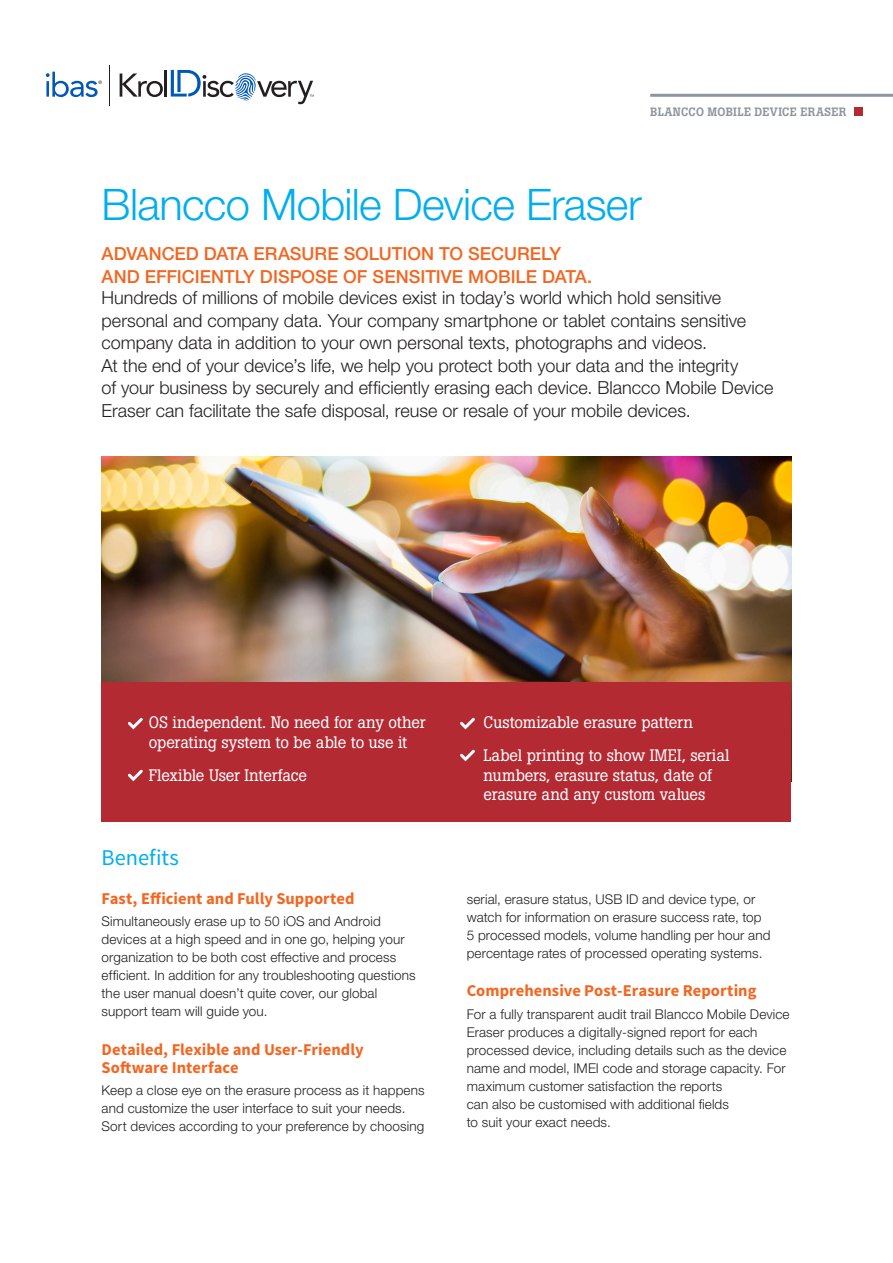
<style>
.page{position:relative;width:893px;height:1263px;background:#fff}
.page>*{position:absolute;margin:0;border:0;box-sizing:border-box;transform-origin:0 0}
.Headline{font:300 43.5px "Helvetica Neue LT Std";letter-spacing:-.015em;color:#00aeef}
.Subhead_Level_1{font:22.5px "Source Sans Pro";color:#00aeef}
.Headline-2{font:300 18px/22.4px "Helvetica Neue LT Std";color:#231f20}
.fEATURES2{font:16.5px/19.5px "Boton BQ";letter-spacing:-.005em;color:#fff}
.Subhead_Level_2{font:700 16.5px/18px "Source Sans Pro";color:#f36621}
.Body_Copy_01{font:300 13.5px/18px "Helvetica Neue";letter-spacing:.01em;color:#231f20}
.Category_and_Locatio{font:500 12px "Boton BQ";letter-spacing:.02em;color:#8f959d}
.s1{font-weight:500;color:#f36621}
</style>
<div class="page">
<svg style="left:120px;top:74px;width:43px;height:23px"></svg>
<hr style="left:165px;top:70px;width:2px;height:27px;background:#231f20">
<svg style="left:171px;top:70px;width:143px;height:34px"></svg>
<svg style="left:46px;top:72px;width:56px;height:25px"></svg>
<hr style="left:109px;top:65px;width:1px;height:41px;background:#231f20">
<hr style="left:650px;top:94px;width:243px;height:3px;background:#8f959d">
<div style="left:854px;top:107px;width:8px;height:9px;background:#b32a33"></div>
<img style="left:102px;top:456px;width:689px;height:226px">
<div style="left:102px;top:682px;width:689px;height:140px;background:#b32a33"></div>
<svg style="left:128px;top:718px;width:15px;height:12px"></svg>
<svg style="left:460px;top:718px;width:15px;height:12px"></svg>
<svg style="left:460px;top:749px;width:15px;height:13px"></svg>
<svg style="left:128px;top:769px;width:15px;height:13px"></svg>
<p class="Category_and_Locatio" style="left:650px;top:105px;width:198px">BLANCCO MOBILE DEVICE ERASER</p>
<p class="Headline" style="left:102px;top:178px;width:542px">Blancco Mobile Device Eraser</p>
<p class="Headline-2" style="left:102px;top:242px;width:673px"><span class="s1">ADVANCED DATA ERASURE SOLUTION TO SECURELY<br>AND EFFICIENTLY DISPOSE OF SENSITIVE MOBILE DATA.<br></span>Hundreds of millions of mobile devices exist in today’s world which hold sensitive personal and company data. Your company smartphone or tablet contains sensitive company data in addition to your own personal texts, photographs and videos.<br>At the end of your device’s life, we help you protect both your data and the integrity<br>of your business by securely and efficiently erasing each device. Blancco Mobile Device Eraser can facilitate the safe disposal, reuse or resale of your mobile devices.</p>
<p class="fEATURES2" style="left:149px;top:713px;width:278px">OS independent. No need for any other operating system to be able to use it</p>
<p class="fEATURES2" style="left:149px;top:765px;width:160px">Flexible User Interface</p>
<p class="Subhead_Level_1" style="left:102px;top:844px;width:79px">Benefits</p>
<p class="Subhead_Level_2" style="left:102px;top:890px;width:255px">Fast, Efficient and Fully Supported</p>
<p class="Body_Copy_01" style="left:102px;top:912px;width:315px">Simultaneously erase up to 50 iOS and Android devices at a high speed and in one go, helping your organization to be both cost effective and process efficient. In addition for any troubleshooting questions the user manual doesn’t quite cover, our global support team will guide you.</p>
<p class="Subhead_Level_2" style="left:102px;top:1041px;width:263px">Detailed, Flexible and User-Friendly<br>Software Interface</p>
<p class="Body_Copy_01" style="left:102px;top:1081px;width:325px">Keep a close eye on the erasure process as it happens and customize the user interface to suit your needs.<br>Sort devices according to your preference by choosing</p>
<p class="fEATURES2" style="left:484px;top:713px;width:211px">Customizable erasure pattern</p>
<p class="fEATURES2" style="left:484px;top:746px;width:248px">Label printing to show IMEI, serial numbers, erasure status, date of erasure and any custom values</p>
<p class="Body_Copy_01" style="left:467px;top:890px;width:305px">serial, erasure status, USB ID and device type, or watch for information on erasure success rate, top 5 processed models, volume handling per hour and percentage rates of processed operating systems.</p>
<p class="Subhead_Level_2" style="left:467px;top:982px;width:291px">Comprehensive Post-Erasure Reporting</p>
<p class="Body_Copy_01" style="left:467px;top:1004px;width:324px">For a fully transparent audit trail Blancco Mobile Device Eraser produces a digitally-signed report for each processed device, including details such as the device name and model, IMEI code and storage capacity. For maximum customer satisfaction the reports<br>can also be customised with additional fields<br>to suit your exact needs.</p>
</div>
